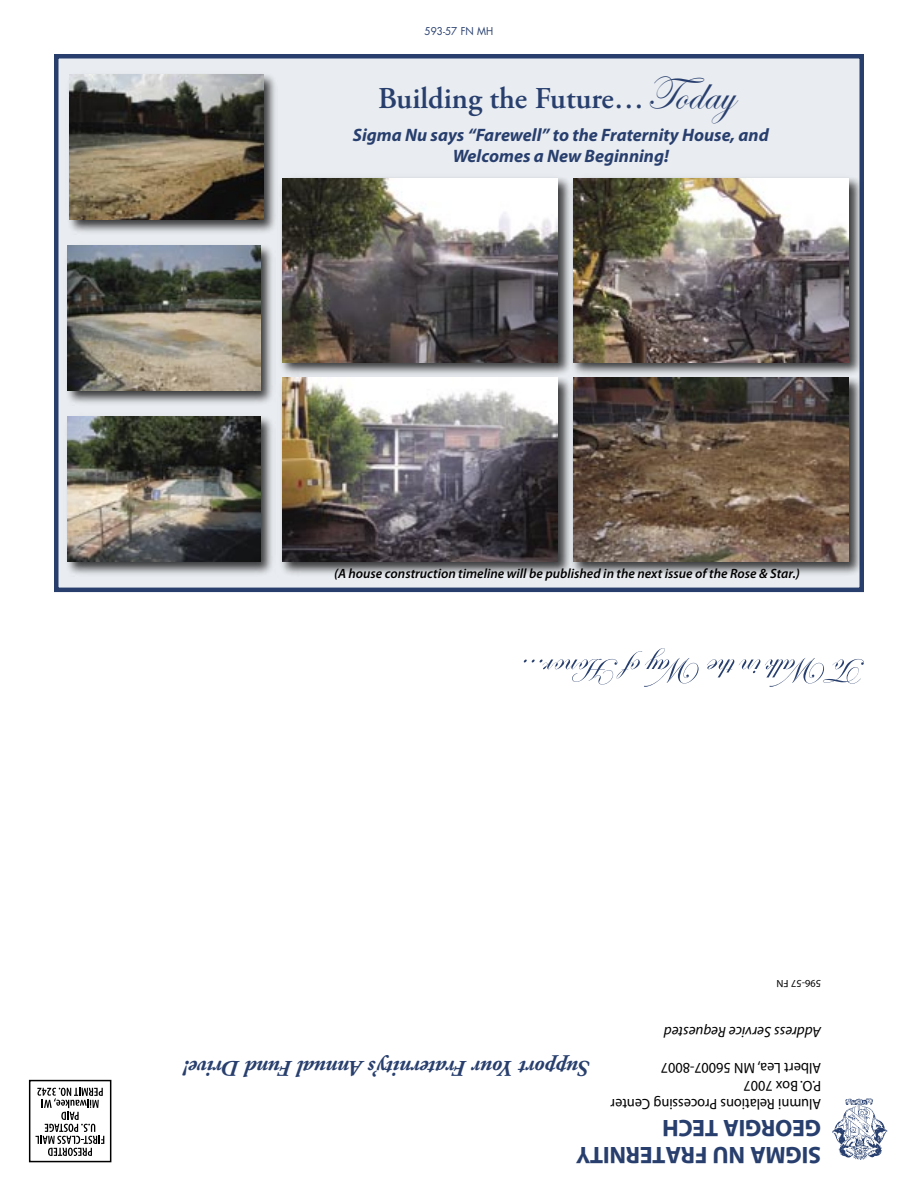
<style>
.page{position:relative;width:918px;height:1188px;background:#fff}
.page>*{position:absolute;margin:0;border:0;box-sizing:border-box;transform-origin:0 0}
.t1{font:47.25px "Edwardian Script ITC";color:#283f6e}
.t2{font:600 30.3px "Adobe Garamond Pro";color:#283f6e}
.Frat_School{font:700 24px "Myriad";letter-spacing:-.01em;color:#283f6e}
._2_Tagline{font:italic 700 22.5px "Adobe Garamond";letter-spacing:-.02em;color:#283f6e}
._2_Subhead{font:italic 700 18px/21px "Myriad Pro";color:#283f6e;text-align:center}
.Address{font:15px "Myriad";color:#000;scale:.95 1}
.Address-2{font:italic 15px "Myriad";color:#000}
._2_Caption{font:italic 600 13.5px "Myriad Pro";color:#000}
.t3{font:700 13.5px "Myriad";color:#283f6e}
._2_Frat_News_Body{font:10.5px "Futura";color:#283f6e;scale:.95 1}
.Address-3{font:10.5px "Myriad";color:#000}
</style>
<div class="page">
<svg style="left:36px;top:1088px;width:68px;height:68px"></svg>
<div style="left:29px;top:1080px;width:82px;height:82px;border:2px solid #000"></div>
<img style="left:832px;top:1098px;width:56px;height:62px">
<svg style="left:524px;top:648px;width:340px;height:39px"></svg>
<div style="left:56px;top:56px;width:806px;height:534px;background:#e9ecf0"></div>
<div style="left:54px;top:54px;width:810px;height:538px;border:4px solid #283f6e"></div>
<div style="left:66px;top:71px;width:212px;height:164px;background:#000;opacity:.75"></div>
<img style="left:70px;top:75px;width:193px;height:145px">
<div style="left:63px;top:241px;width:213px;height:164px;background:#000;opacity:.75"></div>
<img style="left:68px;top:246px;width:193px;height:145px">
<div style="left:278px;top:174px;width:295px;height:203px;background:#000;opacity:.75"></div>
<img style="left:282px;top:178px;width:276px;height:184px">
<div style="left:569px;top:174px;width:295px;height:203px;background:#000;opacity:.75"></div>
<img style="left:573px;top:178px;width:276px;height:184px">
<div style="left:278px;top:373px;width:295px;height:203px;background:#000;opacity:.75"></div>
<img style="left:282px;top:378px;width:276px;height:184px">
<div style="left:569px;top:373px;width:295px;height:203px;background:#000;opacity:.75"></div>
<img style="left:573px;top:378px;width:276px;height:184px">
<div style="left:63px;top:412px;width:213px;height:164px;background:#000;opacity:.75"></div>
<img style="left:68px;top:416px;width:193px;height:146px">
<p class="_2_Frat_News_Body" style="left:425px;top:25px;width:74px">593-57 FN MH</p>
<p class="t2" style="left:378px;top:81px;width:268px">Building the Future…</p>
<p class="t1" style="left:647px;top:68px;width:89px">Today</p>
<p class="_2_Subhead" style="left:353px;top:123px;width:417px">Sigma Nu says “Farewell” to the Fraternity House, and<br>Welcomes a New Beginning!</p>
<p class="_2_Caption" style="left:334px;top:565px;width:467px">(A house construction timeline will be published in the next issue of the Rose &amp; Star.)</p>
<p class="Address-3" style="left:821px;top:989px;width:46px;rotate:-180deg">596-57 FN</p>
<p class="_2_Tagline" style="left:590px;top:1081px;width:408px;rotate:-180deg">Support Your Fraternity’s Annual Fund Drive!</p>
<p class="Address-2" style="left:821px;top:1039px;width:159px;rotate:-180deg">Address Service Requested</p>
<p class="Address" style="left:821px;top:1075px;width:170px;rotate:-180deg">Albert Lea, MN 56007-8007</p>
<p class="Address" style="left:821px;top:1093px;width:83px;rotate:-180deg">P.O. Box 7007</p>
<p class="Address" style="left:821px;top:1111px;width:223px;rotate:-180deg">Alumni Relations Processing Center</p>
<p class="Frat_School" style="left:821px;top:1140px;width:161px;rotate:-180deg">GEORGIA TECH</p>
<p class="Frat_School" style="left:821px;top:1167px;width:247px;rotate:-180deg">SIGMA NU FRATERNITY</p>
<p class="t3" style="left:764px;top:1149px;width:101px">September 2006</p>
</div>
